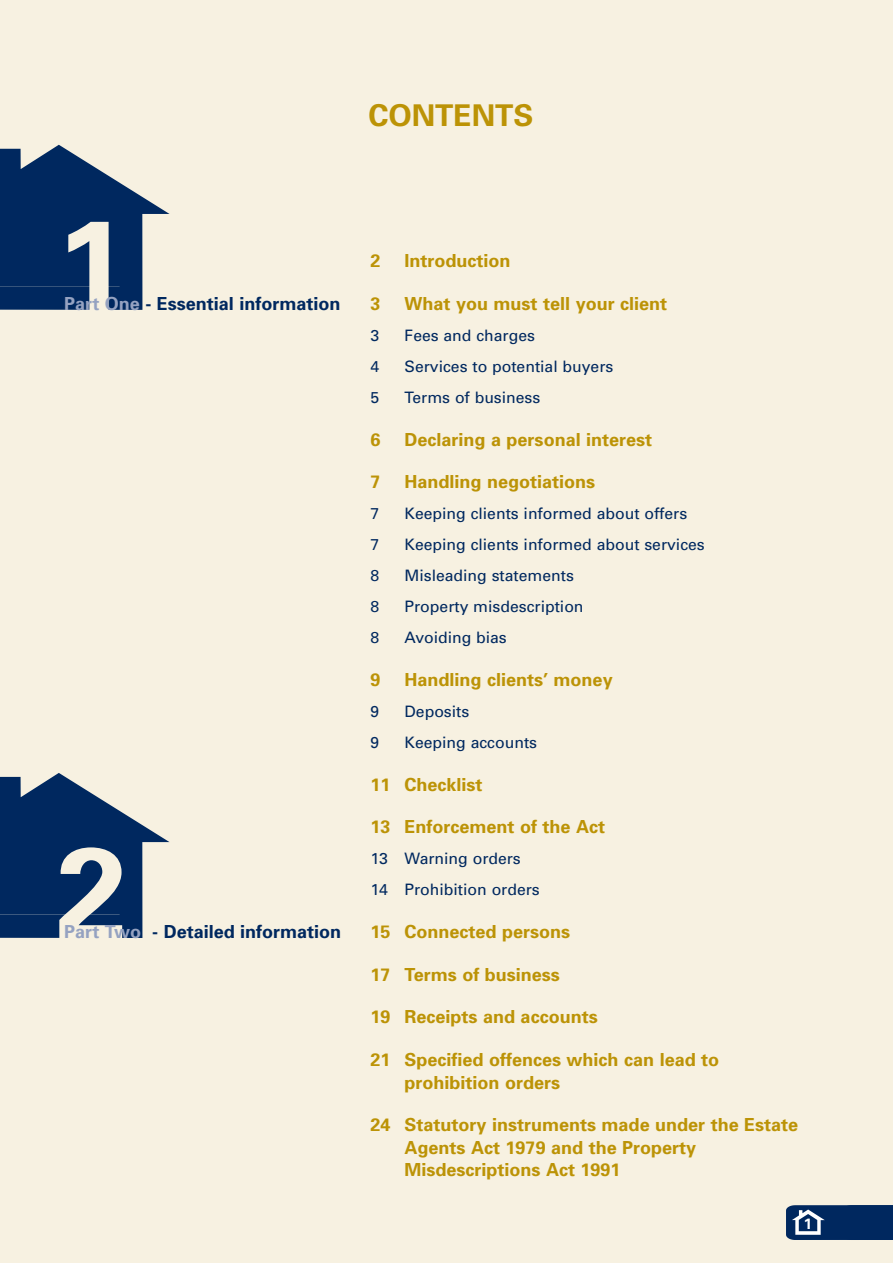
<style>
.page{position:relative;width:893px;height:1263px;background:#fff}
.page>*{position:absolute;margin:0;border:0;box-sizing:border-box;transform-origin:0 0}
.t1{font:700 128.1px "Univers";color:#f7f1e1}
.t2{font:700 30px "Univers";color:#bc9306}
.t3{font:700 18px/22.5px "Univers";color:#bc9306}
.t4{font:700 18px "Univers";color:#00285f}
.t5{font:15.75px/31px "Univers";color:#00285f}
.t6{font:700 15px "Univers";color:#fff}
.s1{color:#95a2c1}
</style>
<div class="page">
<div style="left:0;top:0;width:892px;height:1263px;background:#f7f1e1"></div>
<svg style="left:786px;top:1205px;width:106px;height:35px;background:#163b6d"></svg>
<svg style="left:0;top:773px;width:169px;height:165px"></svg>
<svg style="left:0;top:145px;width:169px;height:165px"></svg>
<h2 class="t2" style="left:368px;top:105px;width:167px">CONTENTS</h2>
<h1 class="t1" style="left:56px;top:218px;width:73px">1</h1>
<p class="t3" style="left:370px;top:251px;width:12px">2</p>
<p class="t3" style="left:404px;top:251px;width:107px">Introduction</p>
<p class="t4" style="left:64px;top:297px;width:278px"><span class="s1">Part One</span> - Essential information</p>
<p class="t3" style="left:370px;top:294px;width:12px">3</p>
<p class="t3" style="left:404px;top:294px;width:264px">What you must tell your client</p>
<p class="t5" style="left:370px;top:321px;width:10px">3</p>
<p class="t5" style="left:404px;top:321px;width:132px">Fees and charges</p>
<p class="t5" style="left:370px;top:352px;width:10px">4</p>
<p class="t5" style="left:404px;top:352px;width:210px">Services to potential buyers</p>
<p class="t5" style="left:370px;top:383px;width:10px">5</p>
<p class="t5" style="left:404px;top:383px;width:137px">Terms of business</p>
<p class="t3" style="left:370px;top:430px;width:12px">6</p>
<p class="t3" style="left:404px;top:430px;width:249px">Declaring a personal interest</p>
<p class="t3" style="left:370px;top:472px;width:12px">7</p>
<p class="t3" style="left:404px;top:472px;width:192px">Handling negotiations</p>
<p class="t5" style="left:370px;top:500px;width:10px">7</p>
<p class="t5" style="left:404px;top:500px;width:284px">Keeping clients informed about offers</p>
<p class="t5" style="left:370px;top:531px;width:10px">7</p>
<p class="t5" style="left:404px;top:531px;width:302px">Keeping clients informed about services</p>
<p class="t5" style="left:370px;top:562px;width:10px">8</p>
<p class="t5" style="left:404px;top:562px;width:171px">Misleading statements</p>
<p class="t5" style="left:370px;top:593px;width:10px">8</p>
<p class="t5" style="left:404px;top:593px;width:180px">Property misdescription</p>
<p class="t5" style="left:370px;top:624px;width:10px">8</p>
<p class="t5" style="left:404px;top:624px;width:104px">Avoiding bias</p>
<p class="t3" style="left:370px;top:670px;width:12px">9</p>
<p class="t3" style="left:404px;top:670px;width:209px">Handling clients’ money</p>
<p class="t5" style="left:370px;top:697px;width:10px">9</p>
<p class="t5" style="left:404px;top:697px;width:66px">Deposits</p>
<p class="t5" style="left:370px;top:728px;width:10px">9</p>
<p class="t5" style="left:404px;top:728px;width:134px">Keeping accounts</p>
<p class="t3" style="left:370px;top:775px;width:114px">11 Checklist</p>
<p class="t3" style="left:370px;top:817px;width:236px">13 Enforcement of the Act</p>
<p class="t5" style="left:370px;top:845px;width:171px">13 Warning orders<br>14 Prohibition orders</p>
<p class="t4" style="left:64px;top:925px;width:278px"><span class="s1">Part Two</span> - Detailed information</p>
<p class="t3" style="left:370px;top:922px;width:201px">15 Connected persons</p>
<p class="t3" style="left:370px;top:965px;width:191px">17 Terms of business</p>
<p class="t3" style="left:370px;top:1007px;width:229px">19 Receipts and accounts</p>
<p class="t3" style="left:404px;top:1050px;width:316px;text-indent:-34px">21 Specified offences which can lead to prohibition orders</p>
<p class="t3" style="left:404px;top:1115px;width:395px;text-indent:-34px">24 Statutory instruments made under the Estate<br>Agents Act 1979 and the Property<br>Misdescriptions Act 1991</p>
<h1 class="t1" style="left:56px;top:846px;width:73px">2</h1>
<p class="t6" style="left:803px;top:1218px;width:10px">1</p>
</div>
